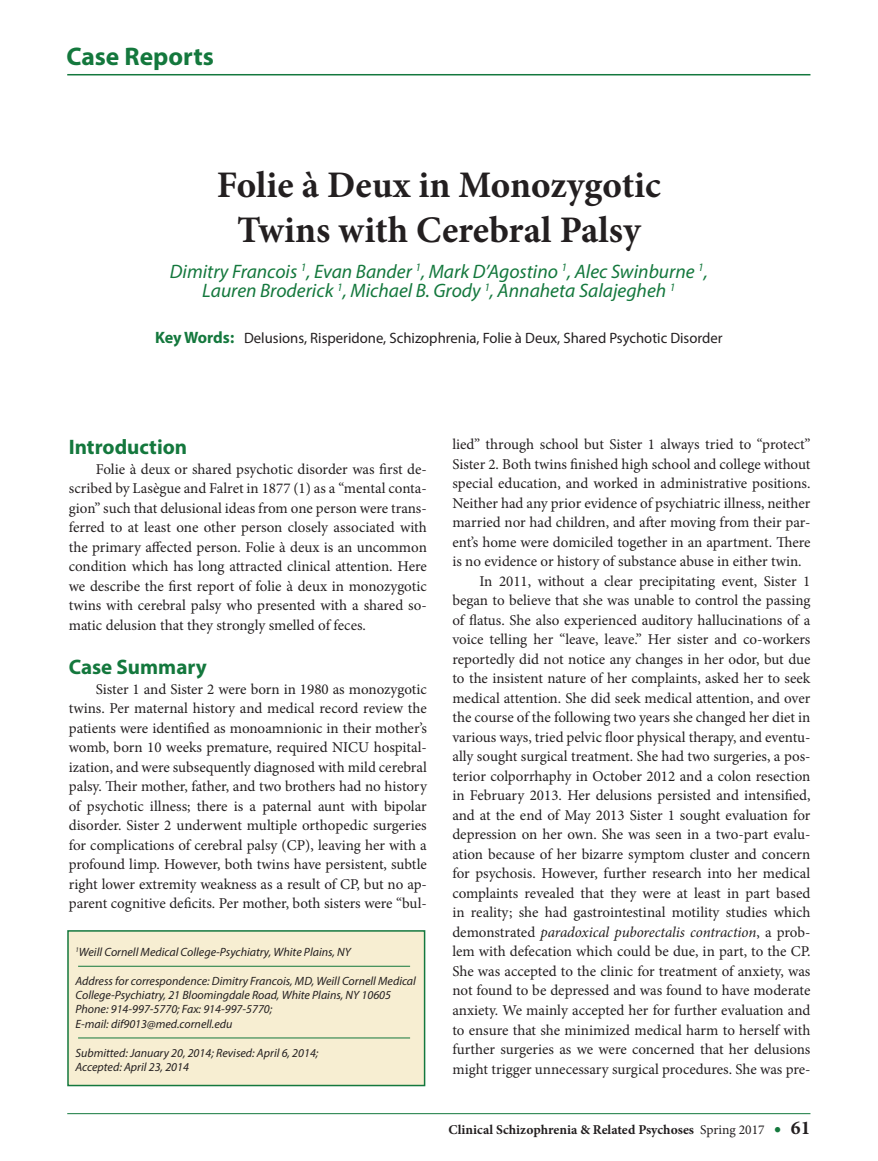
<style>
.page{position:relative;width:878px;height:1161px;background:#fff}
.page>*{position:absolute;margin:0;border:0;box-sizing:border-box;transform-origin:0 0}
.t1{font:700 37.5px "Minion Pro";color:#231f20}
.t2{font:700 25.5px "Myriad Pro";color:#14783d}
.t3{font:700 21px "Myriad Pro";color:#14783d}
.t4{font:italic 19.5px "Myriad Pro";color:#14783d}
.t5{font:15px/19.5px "Minion Pro";color:#231f20;text-align:justify}
.t6{font:15px "Myriad Pro";color:#231f20}
.t7{font:700 13.5px "Minion Pro";color:#231f20}
.t8{font:italic 12px/14.4px "Myriad Pro";color:#231f20}
.s1{font-weight:700;font-size:16.5px;color:#14783d}
.s2{font-style:italic}
.s3{font-weight:400}
.s4{font-size:19.5px;color:#14783d}
.s5{font-size:19.5px}
</style>
<div class="page">
<hr style="left:67px;top:74px;width:743px;height:1px;background:#14783d">
<div style="left:67px;top:930px;width:358px;height:156px;background:#f7eed2;border:2px solid #14783d"></div>
<hr style="left:78px;top:965px;width:332px;height:1px;background:#14783d">
<hr style="left:67px;top:1113px;width:743px;height:1px;background:#14783d">
<hr style="left:78px;top:1037px;width:332px;height:1px;background:#14783d">
<p class="t2" style="left:66px;top:39px;width:149px">Case Reports</p>
<p class="t1" style="left:217px;top:158px;width:445px">Folie à Deux in Monozygotic</p>
<p class="t1" style="left:237px;top:203px;width:405px">Twins with Cerebral Palsy</p>
<p class="t4" style="left:170px;top:259px;width:539px">Dimitry Francois <sup>1</sup>, Evan Bander <sup>1</sup>, Mark D’Agostino <sup>1</sup>, Alec Swinburne <sup>1</sup>,</p>
<p class="t4" style="left:202px;top:279px;width:474px">Lauren Broderick <sup>1</sup>, Michael B. Grody <sup>1</sup>, Annaheta Salajegheh <sup>1</sup></p>
<p class="t6" style="left:155px;top:328px;width:569px"><span class="s1">Key Words:</span> Delusions, Risperidone, Schizophrenia, Folie à Deux, Shared Psychotic Disorder</p>
<p class="t3" style="left:69px;top:433px;width:120px">Introduction</p>
<p class="t5" style="left:69px;top:459px;width:359px;text-indent:27px">Folie à deux or shared psychotic disorder was first de&shy;scribed by Lasègue and Falret in 1877 (1) as a “mental conta&shy;gion” such that delusional ideas from one person were trans&shy;ferred to at least one other person closely associated with the primary affected person. Folie à deux is an uncommon condition which has long attracted clinical attention. Here we describe the first report of folie à deux in monozygotic twins with cerebral palsy who presented with a shared so&shy;matic delusion that they strongly smelled of feces.</p>
<p class="t3" style="left:69px;top:653px;width:139px">Case Summary</p>
<p class="t5" style="left:69px;top:679px;width:359px;text-indent:27px">Sister 1 and Sister 2 were born in 1980 as monozygotic twins. Per maternal history and medical record review the patients were identified as monoamnionic in their mother’s womb, born 10 weeks premature, required NICU hospital&shy;ization, and were subsequently diagnosed with mild cerebral palsy. Their mother, father, and two brothers had no history of psychotic illness; there is a paternal aunt with bipolar disorder. Sister 2 underwent multiple orthopedic surgeries for complications of cerebral palsy (CP), leaving her with a profound limp. However, both twins have persistent, subtle right lower extremity weakness as a result of CP, but no ap&shy;parent cognitive deficits. Per mother, both sisters were “bul-</p>
<p class="t8" style="left:75px;top:944px;width:277px"><sup>1</sup>Weill Cornell Medical College-Psychiatry, White Plains, NY</p>
<p class="t8" style="left:75px;top:973px;width:342px">Address for correspondence: Dimitry Francois, MD, Weill Cornell Medical<br>College-Psychiatry, 21 Bloomingdale Road, White Plains, NY 10605</p>
<p class="t8" style="left:75px;top:1001px;width:198px">Phone: 914-997-5770; Fax: 914-997-5770;</p>
<p class="t8" style="left:75px;top:1016px;width:158px">E-mail: dif9013@med.cornell.edu</p>
<p class="t8" style="left:75px;top:1045px;width:244px">Submitted: January 20, 2014; Revised: April 6, 2014;</p>
<p class="t8" style="left:75px;top:1059px;width:115px">Accepted: April 23, 2014</p>
<p class="t5" style="left:452px;top:434px;width:359px">lied” through school but Sister 1 always tried to “protect” Sister 2. Both twins finished high school and college without special education, and worked in administrative positions.<br>Neither had any prior evidence of psychiatric illness, neither married nor had children, and after moving from their par&shy;ent’s home were domiciled together in an apartment. There is no evidence or history of substance abuse in either twin.</p>
<p class="t5" style="left:452px;top:571px;width:359px;text-indent:27px">In 2011, without a clear precipitating event, Sister 1 began to believe that she was unable to control the passing of flatus. She also experienced auditory hallucinations of a voice telling her “leave, leave.” Her sister and co-workers reportedly did not notice any changes in her odor, but due to the insistent nature of her complaints, asked her to seek medical attention. She did seek medical attention, and over the course of the following two years she changed her diet in various ways, tried pelvic floor physical therapy, and eventu&shy;ally sought surgical treatment. She had two surgeries, a pos&shy;terior colporrhaphy in October 2012 and a colon resection in February 2013. Her delusions persisted and intensified, and at the end of May 2013 Sister 1 sought evaluation for depression on her own. She was seen in a two-part evalu&shy;ation because of her bizarre symptom cluster and concern for psychosis. However, further research into her medical complaints revealed that they were at least in part based in reality; she had gastrointestinal motility studies which demonstrated <span class="s2">paradoxical puborectalis contraction</span>, a prob&shy;lem with defecation which could be due, in part, to the CP.<br>She was accepted to the clinic for treatment of anxiety, was not found to be depressed and was found to have moderate anxiety. We mainly accepted her for further evaluation and to ensure that she minimized medical harm to herself with further surgeries as we were concerned that her delusions might trigger unnecessary surgical procedures. She was pre-</p>
<p class="t7" style="left:448px;top:1120px;width:363px">Clinical Schizophrenia &amp; Related Psychoses <span class="s3">Spring 2017</span> <span class="s4">•</span> <span class="s5">61</span></p>
</div>
